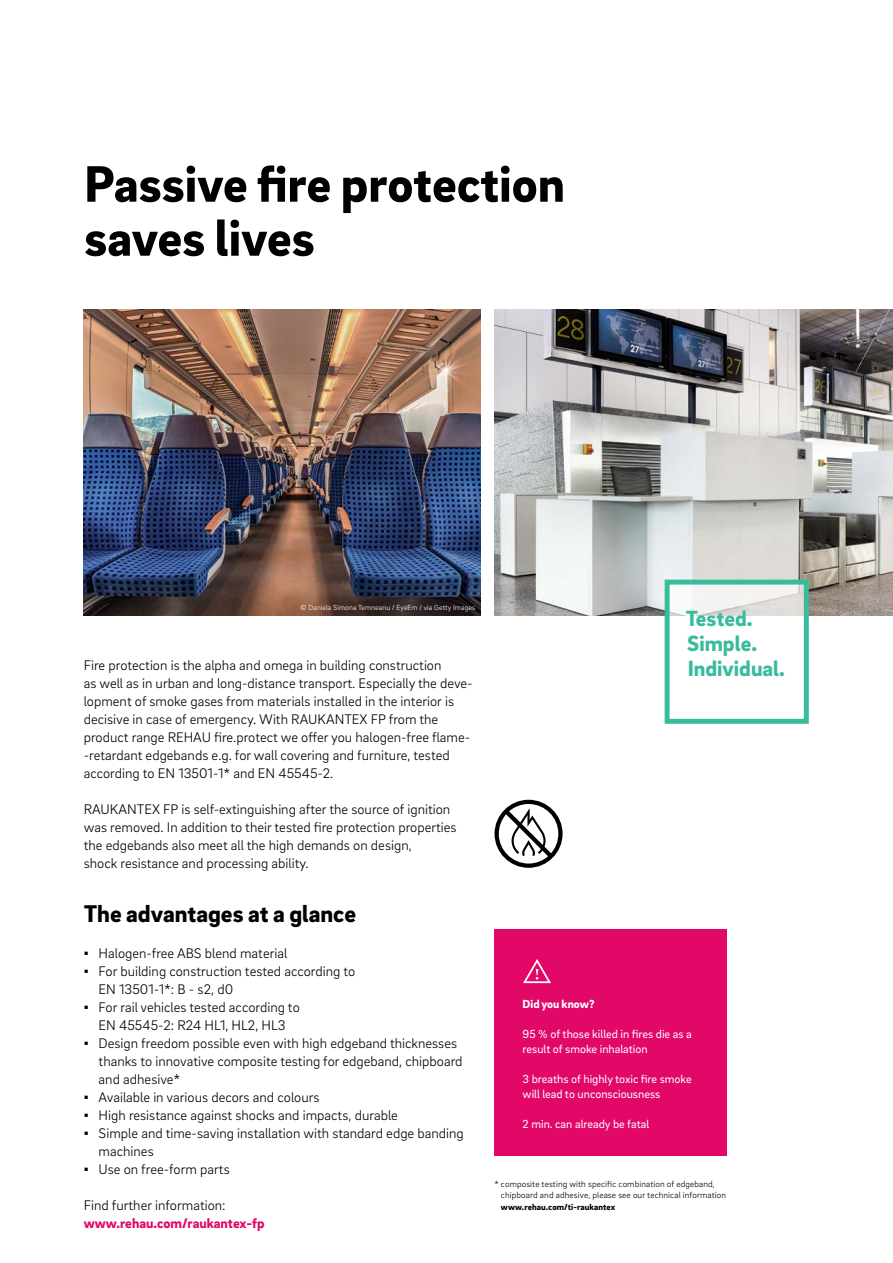
<style>
.page{position:relative;width:893px;height:1263px;background:#fff}
.page>*{position:absolute;margin:0;border:0;box-sizing:border-box;transform-origin:0 0}
._01__Headline_-_35pt{font:900 52.5px/54px "Brix Sans";color:#000}
._07__Subhead_-_16_5p{font:900 24.75px "Brix Sans";color:#000}
._50__EC_headline_-_1{font:900 22.5px/24.8px "Brix Sans";color:#39bb9d}
._16__Body_text_-_9_5{font:300 14.25px/18px "Brix Sans";color:#000}
._46__Info_text_-_9_5{font:900 14.25px/18px "Brix Sans";color:#e10868}
._42__Info_box_-_body{font:12px/15px "Brix Sans";color:#fff}
._42__Info_box_-_head{font:900 12px "Brix Sans";color:#fff}
._34__Legal_notes_-_6{font:300 9px/11.2px "Brix Sans";letter-spacing:.01em;color:#000}
._34__Legal_notes_-_6-2{font:300 7.5px "Brix Sans";letter-spacing:.01em;color:#fff}
.s1{font-family:"Arial";font-weight:400}
.s2{font-weight:300;color:#000}
.s3{font-weight:900}
</style>
<div class="page">
<img style="left:83px;top:310px;width:397px;height:306px">
<img style="left:495px;top:310px;width:398px;height:306px">
<svg style="left:495px;top:800px;width:68px;height:68px"></svg>
<div style="left:495px;top:929px;width:232px;height:227px;background:#e10868"></div>
<svg style="left:523px;top:959px;width:28px;height:24px"></svg>
<svg style="left:671px;top:586px;width:132px;height:30px;fill:#f4f3f2"></svg>
<div style="left:665px;top:580px;width:144px;height:144px;border:5px solid #39bb9d"></div>
<p class="_01__Headline_-_35pt" style="left:84px;top:154px;width:482px">Passive fire protection saves lives</p>
<p class="_34__Legal_notes_-_6-2" style="left:301px;top:603px;width:176px">© Daniela Simona Temneanu / EyeEm / via Getty Images</p>
<p class="_16__Body_text_-_9_5" style="left:84px;top:655px;width:390px">Fire protection is the alpha and omega in building construction<br>as well as in urban and long-distance transport. Especially the deve&shy;lopment of smoke gases from materials installed in the interior is decisive in case of emergency. With RAUKANTEX FP from the product range REHAU fire.protect we offer you halogen-free flame--retardant edgebands e.g. for wall covering and furniture, tested according to EN 13501-1* and EN 45545-2.</p>
<p class="_16__Body_text_-_9_5" style="left:84px;top:799px;width:374px">RAUKANTEX FP is self-extinguishing after the source of ignition was removed. In addition to their tested fire protection properties the edgebands also meet all the high demands on design,<br>shock resistance and processing ability.</p>
<p class="_07__Subhead_-_16_5p" style="left:84px;top:897px;width:274px">The advantages at a glance</p>
<p class="_16__Body_text_-_9_5" style="left:84px;top:943px;width:205px"><span class="s1">▪</span> Halogen-free ABS blend material</p>
<p class="_16__Body_text_-_9_5" style="left:99px;top:961px;width:258px;text-indent:-15px"><span class="s1">▪</span> For building construction tested according to<br>EN 13501-1*: B - s2, d0</p>
<p class="_16__Body_text_-_9_5" style="left:84px;top:997px;width:218px;text-align:center"><span class="s1">▪</span> For rail vehicles tested according to<br>EN 45545-2: R24 HL1, HL2, HL3</p>
<p class="_16__Body_text_-_9_5" style="left:99px;top:1033px;width:365px;text-indent:-15px"><span class="s1">▪</span> Design freedom possible even with high edgeband thicknesses thanks to innovative composite testing for edgeband, chipboard and adhesive*</p>
<p class="_16__Body_text_-_9_5" style="left:84px;top:1087px;width:237px"><span class="s1">▪</span> Available in various decors and colours</p>
<p class="_16__Body_text_-_9_5" style="left:84px;top:1105px;width:316px"><span class="s1">▪</span> High resistance against shocks and impacts, durable</p>
<p class="_16__Body_text_-_9_5" style="left:99px;top:1123px;width:367px;text-indent:-15px"><span class="s1">▪</span> Simple and time-saving installation with standard edge banding machines</p>
<p class="_16__Body_text_-_9_5" style="left:84px;top:1159px;width:147px"><span class="s1">▪</span> Use on free-form parts</p>
<p class="_46__Info_text_-_9_5" style="left:84px;top:1195px;width:182px"><span class="s2">Find further information: </span>www.rehau.com/raukantex-fp</p>
<p class="_50__EC_headline_-_1" style="left:686px;top:605px;width:101px">Tested.<br>Simple.<br>Individual.</p>
<p class="_42__Info_box_-_head" style="left:523px;top:996px;width:73px">Did you know?</p>
<p class="_42__Info_box_-_body" style="left:523px;top:1026px;width:171px">95 % of those killed in fires die as a result of smoke inhalation</p>
<p class="_42__Info_box_-_body" style="left:523px;top:1071px;width:171px">3 breaths of highly toxic fire smoke will lead to unconsciousness</p>
<p class="_42__Info_box_-_body" style="left:523px;top:1116px;width:128px">2 min. can already be fatal</p>
<p class="_34__Legal_notes_-_6" style="left:501px;top:1178px;width:227px;text-indent:-6px">* composite testing with specific combination of edgeband, chipboard and adhesive, please see our technical information <span class="s3">www.rehau.com/ti-raukantex</span></p>
</div>
